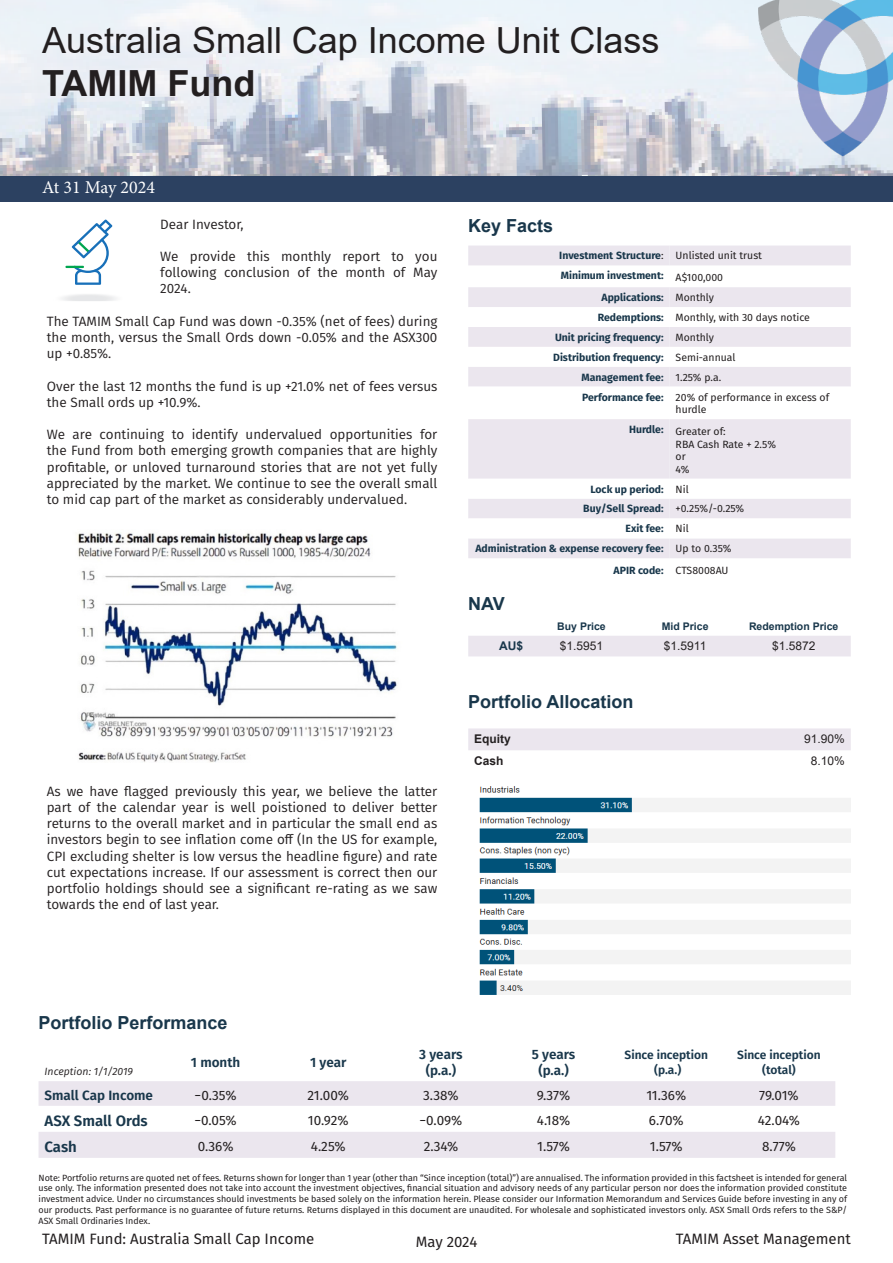
<style>
.page{position:relative;width:893px;height:1263px;background:#fff}
.page>*{position:absolute;margin:0;border:0;box-sizing:border-box;transform-origin:0 0}
.t1{font:36px "Arial";color:#231f20}
.t2{font:700 36px "Arial";color:#231f20}
.t3{font:700 18px "Arial";color:#19374b}
.t4{font:18px "Minion Pro";color:#fff}
.t5{font:15px "Fira Sans";color:#231f20}
.t6{font:600 15px "Fira Sans";color:#19374b}
.t7{font:13.5px/16.2px "Fira Sans";color:#231f20;text-align:justify}
.t8{font:13.5px "Fira Sans";letter-spacing:-.005em;color:#231f20}
.t9{font:600 13.5px "Fira Sans";color:#19374b}
.t10{font:600 12px/14.4px "Fira Sans";color:#19374b;text-align:center}
.t11{font:12px "Arial";color:#231f20}
.t12{font:700 12px "Arial";color:#231f20}
.t13{font:700 12px "Arial";color:#19374b}
.t14{font:700 10.5px "Fira Sans";color:#19374b}
.t15{font:10.5px/12.6px "Fira Sans";color:#231f20}
.t16{font:700 10.5px "Arial";color:#19374b}
.t17{font:italic 10.5px "Fira Sans";color:#231f20}
.t18{font:9px/10.8px "Fira Sans";color:#231f20;text-align:justify}
.s1{font-weight:400;color:#231f20}
</style>
<div class="page">
<img style="left:0;top:0;width:725px;height:176px">
<div style="left:0;top:176px;width:893px;height:26px;background:#2c4161"></div>
<svg style="left:468px;top:246px;width:202px;height:312px;fill:#ebe6ee"></svg>
<svg style="left:670px;top:246px;width:181px;height:312px;fill:#ebe6ee"></svg>
<svg style="left:468px;top:307px;width:383px;height:231px;fill:#ebe6ee"></svg>
<svg style="left:670px;top:347px;width:181px;height:72px"></svg>
<div style="left:468px;top:636px;width:383px;height:20px;background:#ebe6ee"></div>
<div style="left:468px;top:728px;width:383px;height:22px;background:#ebe6ee"></div>
<img style="left:725px;top:0;width:168px;height:176px">
<svg style="left:39px;top:1081px;width:796px;height:77px;fill:#ebe6ee"></svg>
<svg style="left:65px;top:220px;width:47px;height:65px"></svg>
<img style="left:479px;top:786px;width:372px;height:209px">
<img style="left:77px;top:533px;width:320px;height:230px">
<p class="t1" style="left:42px;top:16px;width:619px">Australia Small Cap Income Unit Class</p>
<p class="t2" style="left:42px;top:58px;width:215px">TAMIM Fund</p>
<p class="t4" style="left:42px;top:175px;width:114px">At 31 May 2024</p>
<p class="t7" style="left:160px;top:216px;width:85px">Dear Investor,</p>
<p class="t7" style="left:160px;top:248px;width:279px">We provide this monthly report to you following conclusion of the month of May 2024.</p>
<p class="t7" style="left:47px;top:313px;width:392px">The TAMIM Small Cap Fund was down -0.35% (net of fees) during the month, versus the Small Ords down -0.05% and the ASX300 up +0.85%.</p>
<p class="t7" style="left:47px;top:378px;width:392px">Over the last 12 months the fund is up +21.0% net of fees versus the Small ords up +10.9%.</p>
<p class="t7" style="left:47px;top:426px;width:392px">We are continuing to identify undervalued opportunities for the Fund from both emerging growth companies that are highly profitable, or unloved turnaround stories that are not yet fully appreciated by the market. We continue to see the overall small to mid cap part of the market as considerably undervalued.</p>
<p class="t7" style="left:47px;top:783px;width:392px">As we have flagged previously this year, we believe the latter part of the calendar year is well poistioned to deliver better returns to the overall market and in particular the small end as investors begin to see inflation come off (In the US for example, CPI excluding shelter is low versus the headline figure) and rate cut expectations increase. If our assessment is correct then our portfolio holdings should see a significant re-rating as we saw towards the end of last year.</p>
<p class="t3" style="left:468px;top:213px;width:87px">Key Facts</p>
<p class="t14" style="left:559px;top:247px;width:106px">Investment Structure<span class="s1">:</span></p>
<p class="t15" style="left:676px;top:249px;width:88px">Unlisted unit trust</p>
<p class="t14" style="left:561px;top:267px;width:104px">Minimum investment:</p>
<p class="t15" style="left:676px;top:271px;width:49px">A$100,000</p>
<p class="t14" style="left:601px;top:289px;width:64px">Applications:</p>
<p class="t15" style="left:676px;top:291px;width:40px">Monthly</p>
<p class="t14" style="left:598px;top:308px;width:67px">Redemptions:</p>
<p class="t15" style="left:676px;top:311px;width:136px">Monthly, with 30 days notice</p>
<p class="t14" style="left:555px;top:328px;width:110px">Unit pricing frequency:</p>
<p class="t15" style="left:676px;top:331px;width:40px">Monthly</p>
<p class="t14" style="left:553px;top:348px;width:112px">Distribution frequency:</p>
<p class="t15" style="left:676px;top:350px;width:61px">Semi-annual</p>
<p class="t14" style="left:581px;top:368px;width:84px">Management fee:</p>
<p class="t15" style="left:676px;top:370px;width:47px">1.25% p.a.</p>
<p class="t14" style="left:582px;top:388px;width:83px">Performance fee:</p>
<p class="t15" style="left:676px;top:390px;width:155px">20% of performance in excess of hurdle</p>
<p class="t14" style="left:629px;top:420px;width:36px">Hurdle:</p>
<p class="t15" style="left:676px;top:425px;width:52px">Greater of:</p>
<p class="t15" style="left:676px;top:437px;width:102px">RBA Cash Rate + 2.5%</p>
<p class="t15" style="left:676px;top:450px;width:12px">or</p>
<p class="t15" style="left:676px;top:462px;width:15px">4%</p>
<p class="t14" style="left:590px;top:480px;width:75px">Lock up period:</p>
<p class="t15" style="left:676px;top:482px;width:15px">Nil</p>
<p class="t14" style="left:583px;top:500px;width:82px">Buy/Sell Spread:</p>
<p class="t15" style="left:676px;top:502px;width:70px">+0.25%/-0.25%</p>
<p class="t14" style="left:625px;top:520px;width:40px">Exit fee:</p>
<p class="t15" style="left:676px;top:522px;width:15px">Nil</p>
<p class="t14" style="left:475px;top:540px;width:190px">Administration &amp; expense recovery fee:</p>
<p class="t15" style="left:676px;top:542px;width:57px">Up to 0.35%</p>
<p class="t14" style="left:613px;top:562px;width:52px">APIR code:</p>
<p class="t15" style="left:676px;top:564px;width:54px">CTS8008AU</p>
<p class="t3" style="left:468px;top:591px;width:38px">NAV</p>
<p class="t16" style="left:557px;top:619px;width:50px">Buy Price</p>
<p class="t16" style="left:662px;top:619px;width:48px">Mid Price</p>
<p class="t16" style="left:749px;top:619px;width:91px">Redemption Price</p>
<p class="t13" style="left:499px;top:638px;width:25px">AU$</p>
<p class="t11" style="left:560px;top:638px;width:45px">$1.5951</p>
<p class="t11" style="left:664px;top:638px;width:44px">$1.5911</p>
<p class="t11" style="left:772px;top:638px;width:45px">$1.5872</p>
<p class="t3" style="left:468px;top:689px;width:167px">Portfolio Allocation</p>
<p class="t12" style="left:474px;top:730px;width:38px">Equity</p>
<p class="t11" style="left:804px;top:731px;width:42px">91.90%</p>
<p class="t12" style="left:474px;top:752px;width:31px">Cash</p>
<p class="t11" style="left:811px;top:752px;width:36px">8.10%</p>
<p class="t3" style="left:39px;top:1010px;width:191px">Portfolio Performance</p>
<p class="t17" style="left:45px;top:1064px;width:90px">Inception: 1/1/2019</p>
<p class="t9" style="left:191px;top:1051px;width:51px">1 month</p>
<p class="t9" style="left:310px;top:1051px;width:38px">1 year</p>
<p class="t9" style="left:419px;top:1043px;width:45px">3 years</p>
<p class="t9" style="left:426px;top:1059px;width:32px">(p.a.)</p>
<p class="t9" style="left:532px;top:1043px;width:45px">5 years</p>
<p class="t9" style="left:538px;top:1059px;width:32px">(p.a.)</p>
<p class="t10" style="left:625px;top:1047px;width:85px">Since inception</p>
<p class="t10" style="left:654px;top:1061px;width:29px">(p.a.)</p>
<p class="t10" style="left:737px;top:1047px;width:85px">Since inception (total)</p>
<p class="t9" style="left:45px;top:1084px;width:110px">Small Cap Income</p>
<p class="t8" style="left:195px;top:1085px;width:43px">−0.35%</p>
<p class="t8" style="left:308px;top:1085px;width:43px">21.00%</p>
<p class="t8" style="left:423px;top:1085px;width:37px">3.38%</p>
<p class="t8" style="left:537px;top:1085px;width:35px">9.37%</p>
<p class="t8" style="left:646px;top:1085px;width:41px">11.36%</p>
<p class="t8" style="left:759px;top:1085px;width:41px">79.01%</p>
<p class="t6" style="left:45px;top:1108px;width:105px">ASX Small Ords</p>
<p class="t8" style="left:194px;top:1110px;width:44px">−0.05%</p>
<p class="t8" style="left:308px;top:1110px;width:42px">10.92%</p>
<p class="t8" style="left:419px;top:1110px;width:44px">−0.09%</p>
<p class="t8" style="left:537px;top:1110px;width:35px">4.18%</p>
<p class="t8" style="left:649px;top:1110px;width:36px">6.70%</p>
<p class="t8" style="left:758px;top:1110px;width:44px">42.04%</p>
<p class="t6" style="left:45px;top:1134px;width:34px">Cash</p>
<p class="t8" style="left:198px;top:1136px;width:37px">0.36%</p>
<p class="t8" style="left:311px;top:1136px;width:36px">4.25%</p>
<p class="t8" style="left:424px;top:1136px;width:36px">2.34%</p>
<p class="t8" style="left:537px;top:1136px;width:34px">1.57%</p>
<p class="t8" style="left:650px;top:1136px;width:34px">1.57%</p>
<p class="t8" style="left:762px;top:1136px;width:35px">8.77%</p>
<p class="t18" style="left:39px;top:1172px;width:810px">Note: Portfolio returns are quoted net of fees. Returns shown for longer than 1 year (other than “Since inception (total)”) are annualised. The information provided in this factsheet is intended for general use only. The information presented does not take into account the investment objectives, financial situation and advisory needs of any particular person nor does the information provided constitute investment advice. Under no circumstances should investments be based solely on the information herein. Please consider our Information Memorandum and Services Guide before investing in any of our products. Past performance is no guarantee of future returns. Returns displayed in this document are unaudited. For wholesale and sophisticated investors only. ASX Small Ords refers to the S&amp;P/ ASX Small Ordinaries Index.</p>
<p class="t5" style="left:42px;top:1228px;width:274px">TAMIM Fund: Australia Small Cap Income</p>
<p class="t5" style="left:416px;top:1230px;width:63px">May 2024</p>
<p class="t5" style="left:676px;top:1228px;width:176px">TAMIM Asset Management</p>
</div>
